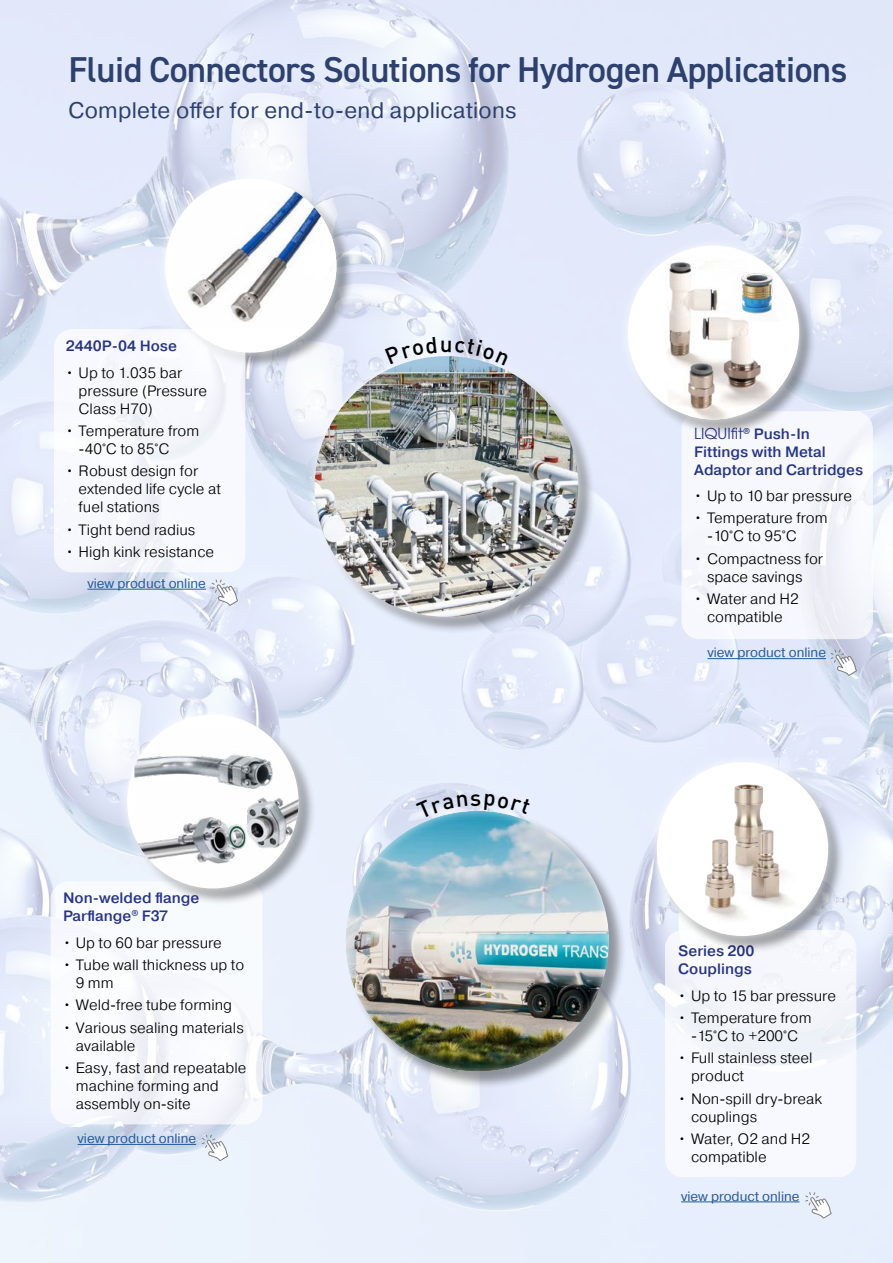
<style>
.page{position:relative;width:893px;height:1263px;background:#fff}
.page>*{position:absolute;margin:0;border:0;box-sizing:border-box;transform-origin:0 0}
.t1{font:600 36px "DIN2014";letter-spacing:-.015em;color:#2d406e}
.t2{font:22.5px "Pragmatica";letter-spacing:.01em;color:#2d406e}
.t3{font:300 15px/18px "Pragmatica";color:#000}
.t4{font:500 15px/18px "Pragmatica";color:#283583}
.t5{font:15px "Avant Garde";color:#283583}
.t6{font:13.5px "Pragmatica";color:#275b9b}
.s1{font-family:"Pragmatica";font-weight:500}
</style>
<div class="page">
<img style="left:0;top:0;width:893px;height:1263px">
<div style="left:165px;top:179px;width:189px;height:191px;background:#000;opacity:.38"></div>
<div style="left:156px;top:169px;width:190px;height:194px;background:#fff;opacity:.75"></div>
<div style="left:165px;top:179px;width:171px;height:174px;background:#fff;border-radius:50%"></div>
<img style="left:172px;top:190px;width:164px;height:139px">
<div style="left:682px;top:411px;width:191px;height:228px;background:#f6f8fd;border-radius:18px"></div>
<div style="left:665px;top:930px;width:191px;height:247px;background:#f7f9fe;border-radius:18px"></div>
<div style="left:51px;top:881px;width:212px;height:243px;background:#f8fbfe;border-radius:18px"></div>
<div style="left:54px;top:329px;width:191px;height:243px;background:#f7f9fe;border-radius:18px"></div>
<div style="left:628px;top:246px;width:188px;height:191px;background:#000;opacity:.38"></div>
<div style="left:618px;top:236px;width:191px;height:193px;background:#fff;opacity:.75"></div>
<div style="left:628px;top:246px;width:171px;height:173px;background:#fff;border-radius:50%"></div>
<img style="left:635px;top:257px;width:149px;height:162px">
<img style="left:731px;top:268px;width:52px;height:53px">
<div style="left:657px;top:762px;width:188px;height:192px;background:#000;opacity:.38"></div>
<div style="left:647px;top:752px;width:191px;height:194px;background:#fff;opacity:.75"></div>
<div style="left:657px;top:762px;width:171px;height:174px;background:#fff;border-radius:50%"></div>
<img style="left:705px;top:784px;width:96px;height:140px">
<div style="left:127px;top:715px;width:189px;height:191px;background:#000;opacity:.38"></div>
<div style="left:118px;top:705px;width:190px;height:193px;background:#fff;opacity:.75"></div>
<div style="left:127px;top:714px;width:171px;height:174px;background:#fff;border-radius:50%"></div>
<img style="left:134px;top:726px;width:164px;height:162px">
<hr style="left:707px;top:658px;width:119px;height:1px;background:#275b9b">
<hr style="left:87px;top:589px;width:119px;height:1px;background:#275b9b">
<hr style="left:78px;top:1144px;width:118px;height:1px;background:#275b9b">
<hr style="left:681px;top:1201px;width:119px;height:1px;background:#275b9b">
<svg style="left:211px;top:579px;width:27px;height:27px"></svg>
<svg style="left:202px;top:1134px;width:26px;height:27px"></svg>
<svg style="left:805px;top:1192px;width:27px;height:27px"></svg>
<svg style="left:830px;top:649px;width:27px;height:27px"></svg>
<div style="left:346px;top:811px;width:280px;height:278px;background:#000;opacity:.38"></div>
<div style="left:332px;top:800px;width:291px;height:271px;background:#fff;opacity:.75"></div>
<div style="left:315px;top:356px;width:280px;height:278px;background:#000;opacity:.38"></div>
<div style="left:305px;top:347px;width:283px;height:279px;background:#fff;opacity:.75"></div>
<img style="left:315px;top:356px;width:263px;height:261px">
<svg style="left:416px;top:794px;width:115px;height:24px;background:#caddef"></svg>
<svg style="left:385px;top:336px;width:124px;height:29px"></svg>
<h1 class="t1" style="left:69px;top:46px;width:780px">Fluid Connectors Solutions for Hydrogen Applications</h1>
<h2 class="t2" style="left:69px;top:96px;width:449px">Complete offer for end-to-end applications</h2>
<p class="t4" style="left:66px;top:337px;width:113px">2440P-04 Hose</p>
<p class="t3" style="left:79px;top:363px;width:130px;text-indent:-13px">• Up to 1.035 bar pressure (Pressure<br>Class H70)</p>
<p class="t3" style="left:79px;top:421px;width:122px;text-indent:-13px">• Temperature from -40°C to 85°C</p>
<p class="t3" style="left:79px;top:462px;width:144px;text-indent:-13px">• Robust design for extended life cycle at fuel stations</p>
<p class="t3" style="left:66px;top:520px;width:131px">• Tight bend radius</p>
<p class="t3" style="left:66px;top:542px;width:150px">• High kink resistance</p>
<p class="t6" style="left:87px;top:575px;width:120px">view product online</p>
<p class="t4" style="left:63px;top:889px;width:138px">Non-welded flange<br>Parflange<sup>®</sup> F37</p>
<p class="t3" style="left:63px;top:933px;width:160px">• Up to 60 bar pressure</p>
<p class="t3" style="left:76px;top:955px;width:170px;text-indent:-13px">• Tube wall thickness up to<br>9 mm</p>
<p class="t3" style="left:63px;top:996px;width:171px">• Weld-free tube forming</p>
<p class="t3" style="left:76px;top:1018px;width:169px;text-indent:-13px">• Various sealing materials available</p>
<p class="t3" style="left:76px;top:1058px;width:172px;text-indent:-13px">• Easy, fast and repeatable machine forming and assembly on-site</p>
<p class="t6" style="left:78px;top:1130px;width:120px">view product online</p>
<p class="t5" style="left:694px;top:424px;width:117px">LIQUIfit<sup>®</sup> <span class="s1">Push-In</span></p>
<p class="t4" style="left:694px;top:442px;width:170px">Fittings with Metal<br>Adaptor and Cartridges</p>
<p class="t3" style="left:694px;top:487px;width:159px">• Up to 10 bar pressure</p>
<p class="t3" style="left:707px;top:509px;width:122px;text-indent:-13px">• Temperature from -10°C to 95°C</p>
<p class="t3" style="left:694px;top:549px;width:130px;text-align:center">• Compactness for space savings</p>
<p class="t3" style="left:694px;top:589px;width:106px;text-align:center">• Water and H2 compatible</p>
<p class="t6" style="left:707px;top:644px;width:120px">view product online</p>
<p class="t4" style="left:678px;top:942px;width:78px">Series 200<br>Couplings</p>
<p class="t3" style="left:678px;top:986px;width:159px">• Up to 15 bar pressure</p>
<p class="t3" style="left:678px;top:1009px;width:135px;text-align:center">• Temperature from -15°C to +200°C</p>
<p class="t3" style="left:691px;top:1049px;width:123px;text-indent:-13px">• Full stainless steel product</p>
<p class="t3" style="left:691px;top:1089px;width:133px;text-indent:-13px">• Non-spill dry-break couplings</p>
<p class="t3" style="left:691px;top:1129px;width:121px;text-indent:-13px">• Water, O2 and H2 compatible</p>
<p class="t6" style="left:681px;top:1187px;width:120px">view product online</p>
</div>
